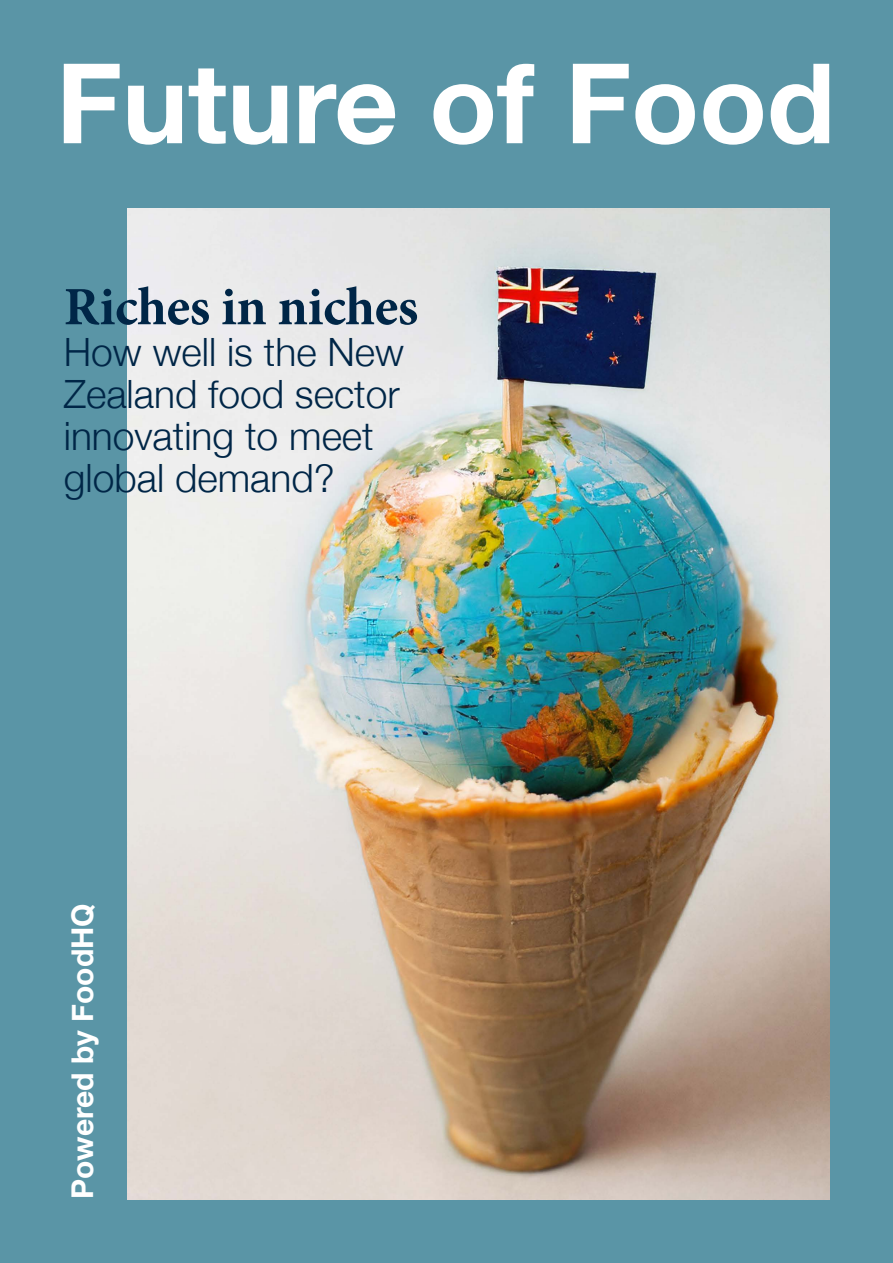
<style>
.page{position:relative;width:893px;height:1263px;background:#5a95a6}
.page>*{position:absolute;margin:0;border:0;box-sizing:border-box;transform-origin:0 0}
.t1{font:700 54px "Minion Pro";letter-spacing:-.01em;color:#002647}
.t2{font:300 39px/42px "Helvetica Neue";color:#002647}
.t3{font:700 30px "Helvetica Neue";color:#fff}
</style>
<div class="page">
<img style="left:127px;top:208px;width:702px;height:992px">
<svg style="left:64px;top:64px;width:765px;height:81px"></svg>
<h1 class="t1" style="left:64px;top:269px;width:356px">Riches in niches</h1>
<p class="t2" style="left:64px;top:328px;width:342px">How well is the New<br>Zealand food sector innovating to meet global demand?</p>
<p class="t3" style="left:59px;top:1199px;width:297px;rotate:-90deg">Powered by FoodHQ</p>
</div>
